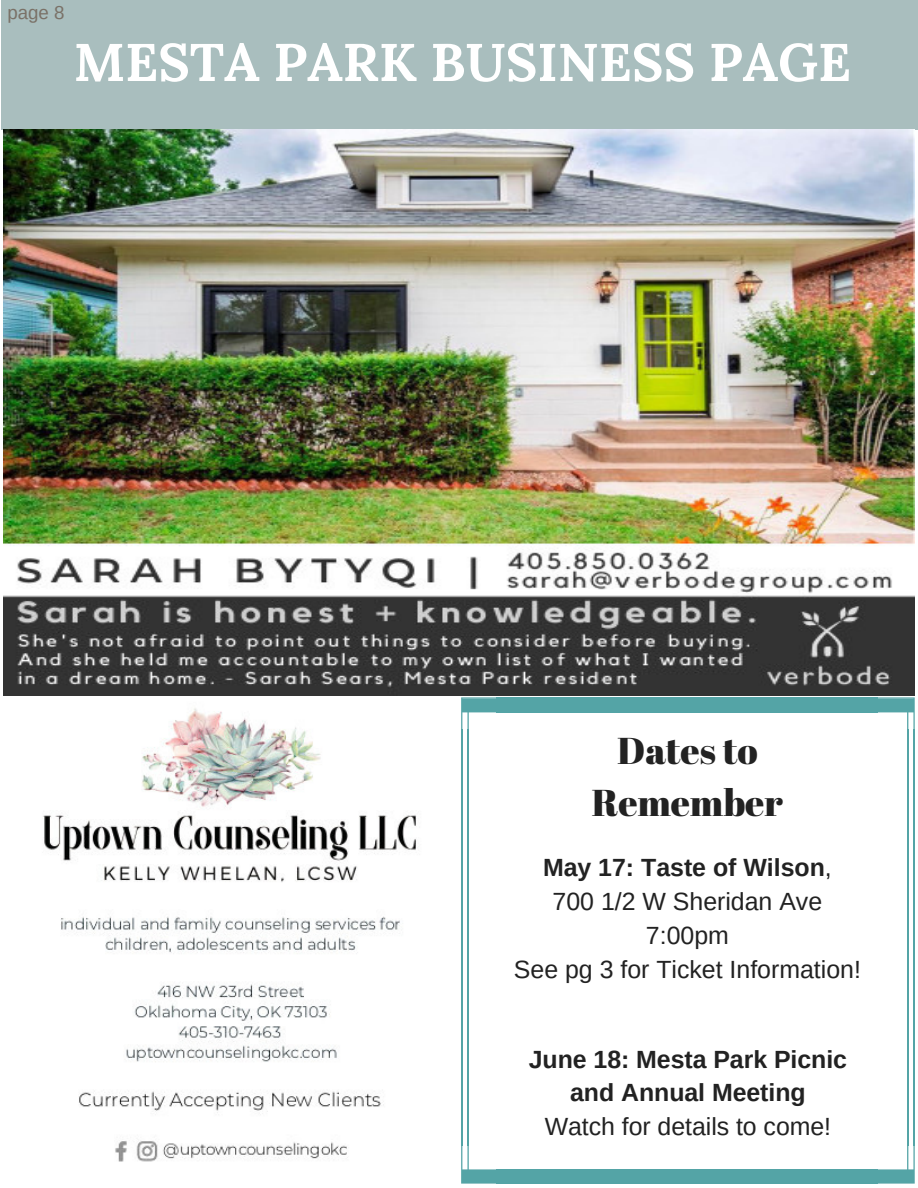
<style>
.page{position:relative;width:918px;height:1188px;background:#fff}
.page>*{position:absolute;margin:0;border:0;box-sizing:border-box;transform-origin:0 0}
.t1{font:700 52.95px "Lora";color:#fff}
.t2{font:37.35px/51.8px "Abril Fatface";color:#222;text-align:center}
.t3{font:24.9px/33.8px "Arimo";color:#222;text-align:center}
.t4{font:700 24.9px/33.8px "Arimo";color:#222;text-align:center}
.t5{font:18.6px "Arimo";color:#7a7167}
.s1{font-weight:700}
</style>
<div class="page">
<div style="left:1px;top:0;width:917px;height:129px;background:#a9bebe"></div>
<img style="left:34px;top:695px;width:392px;height:467px">
<img style="left:3px;top:129px;width:912px;height:566px">
<svg style="left:461px;top:697px;width:37px;height:33px"></svg>
<hr style="left:467px;top:729px;width:2px;height:417px;background:#54a4a6">
<hr style="left:461px;top:729px;width:1px;height:417px;background:#54a4a6">
<svg style="left:461px;top:1145px;width:36px;height:39px"></svg>
<div style="left:497px;top:1169px;width:381px;height:15px;background:#54a4a6"></div>
<svg style="left:878px;top:1145px;width:37px;height:39px"></svg>
<hr style="left:913px;top:729px;width:2px;height:417px;background:#54a4a6">
<hr style="left:907px;top:729px;width:1px;height:417px;background:#54a4a6">
<svg style="left:877px;top:697px;width:38px;height:33px"></svg>
<div style="left:497px;top:699px;width:381px;height:13px;background:#54a4a6"></div>
<hr style="left:497px;top:697px;width:381px;height:2px;background:#54a4a6">
<p class="t5" style="left:7px;top:1px;width:59px">page 8</p>
<h1 class="t1" style="left:74px;top:17px;width:779px">MESTA PARK BUSINESS PAGE</h1>
<h2 class="t2" style="left:592px;top:724px;width:193px">Dates to<br>Remember</h2>
<p class="t3" style="left:514px;top:851px;width:349px"><span class="s1">May 17: Taste of Wilson</span>,<br>700 1/2 W Sheridan Ave<br>7:00pm<br>See pg 3 for Ticket Information!</p>
<p class="t4" style="left:529px;top:1043px;width:320px">June 18: Mesta Park Picnic and Annual Meeting</p>
<p class="t3" style="left:545px;top:1110px;width:288px">Watch for details to come!</p>
</div>
